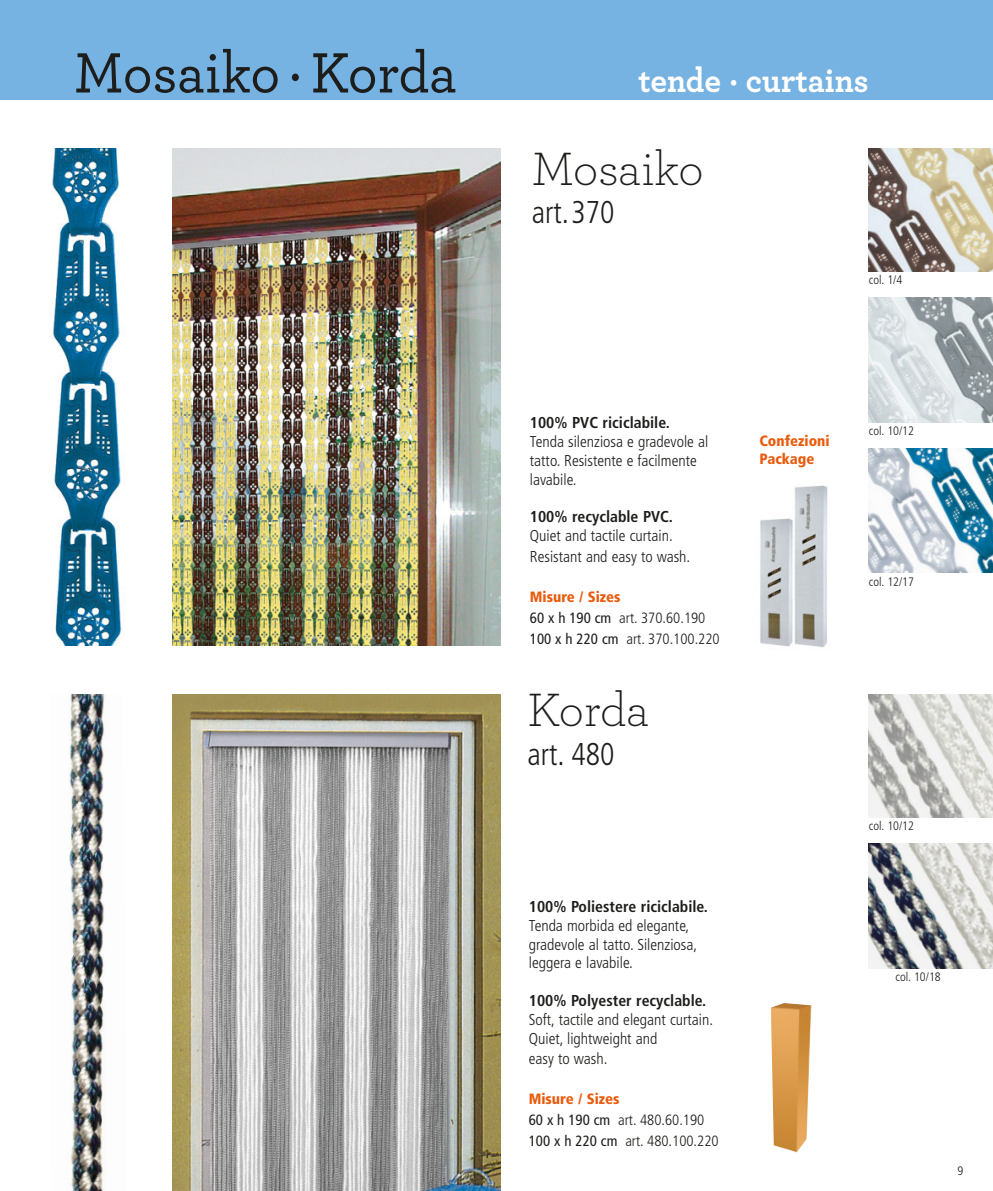
<style>
.page{position:relative;width:993px;height:1191px;background:#fff}
.page>*{position:absolute;margin:0;border:0;box-sizing:border-box;transform-origin:0 0}
.t1{font:500 59.5px "Archer";letter-spacing:-.005em;color:#1d1d1b;scale:.95 1}
.t2{font:300 49px "Archer";letter-spacing:-.01em;color:#1d1d1b}
.t3{font:700 35px "Archer";color:#fff;scale:.95 1}
.t4{font:300 condensed 31.5px "Frutiger";color:#1d1d1b;scale:.95 1}
.t5{font:300 condensed 15.75px/18.9px "Frutiger";color:#1d1d1b}
.t6{font:700 condensed 15.75px "Frutiger";color:#1d1d1b}
.t7{font:300 condensed 14.88px/21px "Frutiger";color:#1d1d1b}
.t8{font:900 condensed 14.88px/17.5px "Frutiger";color:#ea5b0c}
.t9{font:300 condensed 12.25px "Frutiger";color:#1d1d1b}
.s1{font-weight:900;color:#ea5b0c}
.s2{font-weight:400}
</style>
<div class="page">
<img style="left:868px;top:694px;width:124px;height:123px">
<img style="left:868px;top:843px;width:124px;height:125px">
<img style="left:868px;top:149px;width:124px;height:122px">
<img style="left:868px;top:298px;width:124px;height:124px">
<img style="left:868px;top:448px;width:124px;height:125px">
<img style="left:172px;top:149px;width:328px;height:496px">
<img style="left:69px;top:694px;width:36px;height:497px">
<img style="left:52px;top:149px;width:72px;height:496px">
<img style="left:771px;top:1003px;width:40px;height:149px">
<img style="left:172px;top:694px;width:328px;height:497px">
<img style="left:760px;top:485px;width:68px;height:163px">
<div style="left:0;top:0;width:992px;height:99px;background:#76b2e2"></div>
<h1 class="t1" style="left:74px;top:49px;width:404px">Mosaiko · Korda</h1>
<h3 class="t3" style="left:638px;top:67px;width:244px">tende · curtains</h3>
<h2 class="t2" style="left:531px;top:150px;width:173px">Mosaiko</h2>
<h3 class="t4" style="left:531px;top:200px;width:89px">art.370</h3>
<p class="t9" style="left:868px;top:275px;width:35px">col. 1/4</p>
<p class="t6" style="left:529px;top:416px;width:141px">100% PVC riciclabile.</p>
<p class="t5" style="left:529px;top:433px;width:180px">Tenda silenziosa e gradevole al tatto. Resistente e facilmente lavabile.</p>
<p class="t6" style="left:529px;top:510px;width:144px">100% recyclable PVC.</p>
<p class="t5" style="left:529px;top:527px;width:162px;line-height:20.1px">Quiet and tactile curtain.<br>Resistant and easy to wash.</p>
<p class="t7" style="left:529px;top:587px;width:191px"><span class="s1">Misure / Sizes<br></span><span class="s2">60 x h 190 cm</span> art. 370.60.190<br><span class="s2">100 x h 220 cm</span> art. 370.100.220</p>
<h2 class="t2" style="left:527px;top:691px;width:123px">Korda</h2>
<h3 class="t4" style="left:527px;top:741px;width:93px">art. 480</h3>
<p class="t6" style="left:528px;top:900px;width:181px">100% Poliestere riciclabile.</p>
<p class="t5" style="left:528px;top:917px;width:170px">Tenda morbida ed elegante, gradevole al tatto. Silenziosa, leggera e lavabile.</p>
<p class="t6" style="left:528px;top:994px;width:179px">100% Polyester recyclable.</p>
<p class="t5" style="left:528px;top:1011px;width:186px;line-height:19.6px">Soft, tactile and elegant curtain.<br>Quiet, lightweight and<br>easy to wash.</p>
<p class="t7" style="left:528px;top:1089px;width:191px"><span class="s1">Misure / Sizes<br></span><span class="s2">60 x h 190 cm</span> art. 480.60.190<br><span class="s2">100 x h 220 cm</span> art. 480.100.220</p>
<p class="t8" style="left:759px;top:433px;width:72px">Confezioni<br>Package</p>
<p class="t9" style="left:868px;top:426px;width:47px">col. 10/12</p>
<p class="t9" style="left:868px;top:576px;width:47px">col. 12/17</p>
<p class="t9" style="left:868px;top:821px;width:47px">col. 10/12</p>
<p class="t9" style="left:895px;top:971px;width:47px">col. 10/18</p>
<p class="t9" style="left:957px;top:1165px;width:7px">9</p>
</div>
